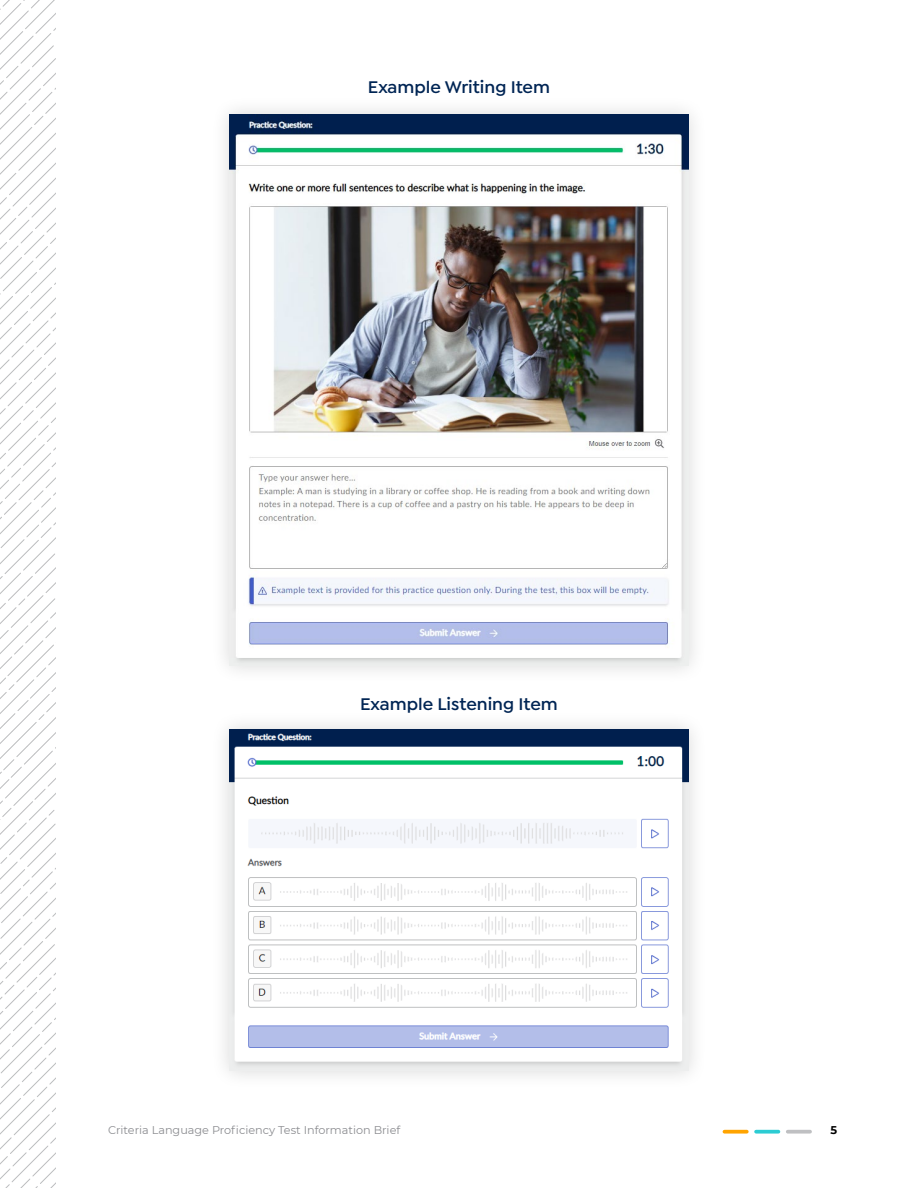
<style>
.page{position:relative;width:918px;height:1188px;background:#fff}
.page>*{position:absolute;margin:0;border:0;box-sizing:border-box;transform-origin:0 0}
.t1{font:600 18px "Isidora Sans";color:#002554}
.t2{font:11.25px "Montserrat";color:#8b8c90}
.t3{font:700 11.25px "Montserrat";color:#000}
</style>
<div class="page">
<svg style="left:0;top:0;width:55px;height:1188px"></svg>
<svg style="left:724px;top:1130px;width:23px;height:4px"></svg>
<svg style="left:756px;top:1130px;width:22px;height:4px"></svg>
<svg style="left:788px;top:1130px;width:22px;height:4px"></svg>
<div style="left:211px;top:95px;width:496px;height:590px;background:#f9f9f9"></div>
<img style="left:230px;top:114px;width:458px;height:552px">
<div style="left:211px;top:710px;width:496px;height:380px;background:#000;opacity:.15"></div>
<img style="left:230px;top:729px;width:458px;height:342px">
<h1 class="t1" style="left:368px;top:77px;width:184px">Example Writing Item</h1>
<h1 class="t1" style="left:360px;top:693px;width:199px">Example Listening Item</h1>
<p class="t2" style="left:108px;top:1122px;width:294px">Criteria Language Proficiency Test Information Brief</p>
<p class="t3" style="left:831px;top:1121px;width:8px">5</p>
</div>
